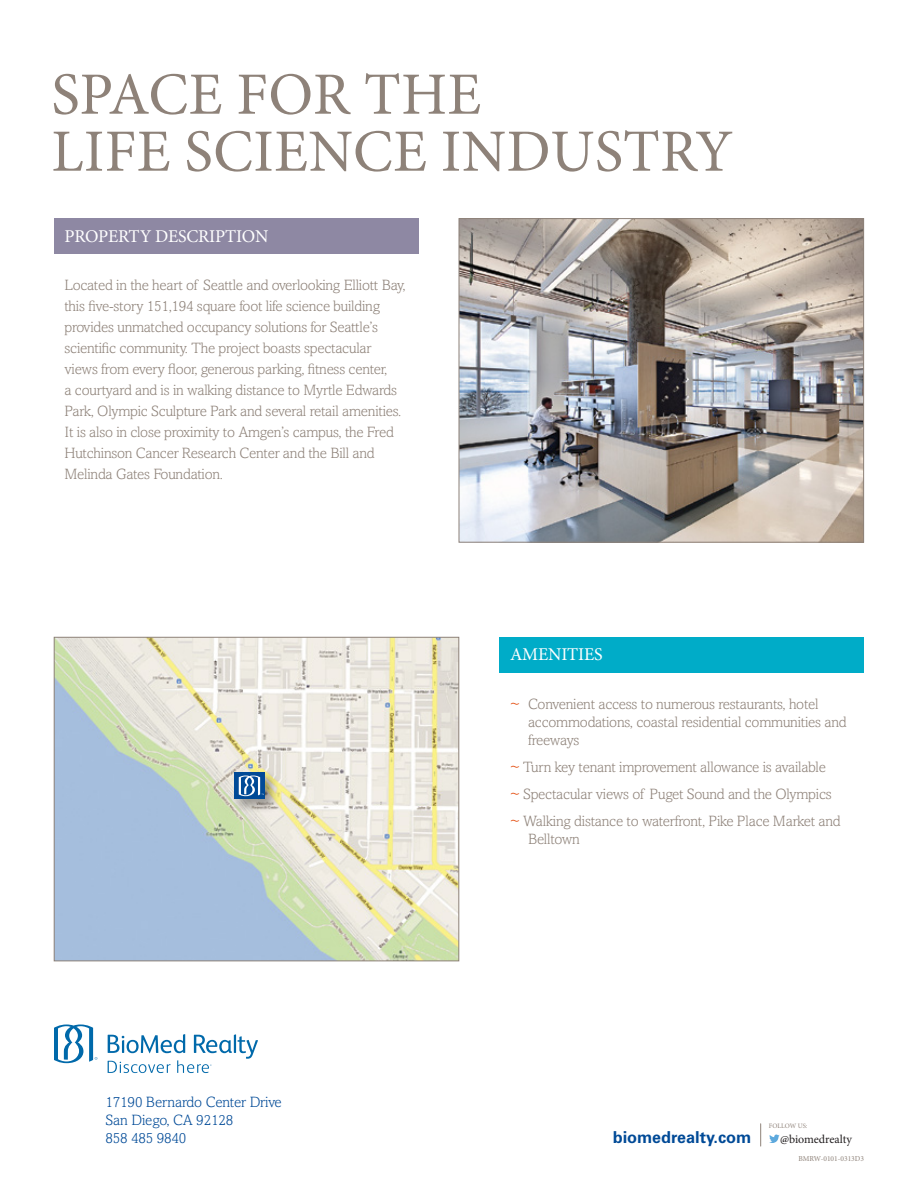
<style>
.page{position:relative;width:918px;height:1188px;background:#fff}
.page>*{position:absolute;margin:0;border:0;box-sizing:border-box;transform-origin:0 0}
.t1{font:60px/57px "Minion Pro";letter-spacing:.005em;color:#8e8279}
.t2{font:18px "Minion Pro";letter-spacing:-.01em;color:#fff}
.t3{font:700 16.5px "Zurich BT";letter-spacing:-.005em;color:#004a97}
.t4{font:300 15px/21px "Amasis";letter-spacing:-.015em;color:#8e8279}
.t5{font:300 15px/18px "Amasis";letter-spacing:-.01em;color:#004a97}
.t6{font:12px "Minion Pro";letter-spacing:-.005em;color:#231f20}
.t7{font:7.5px "Minion Pro";color:#8e8279}
.t8{font:6.75px "Minion Pro";letter-spacing:-.005em;color:#8f8279}
.s1{color:#e24301}
</style>
<div class="page">
<svg style="left:54px;top:1024px;width:43px;height:39px"></svg>
<svg style="left:108px;top:1034px;width:150px;height:39px"></svg>
<div style="left:54px;top:218px;width:364px;height:36px;background:#8e88a3"></div>
<div style="left:500px;top:637px;width:364px;height:36px;background:#00acc8"></div>
<svg style="left:769px;top:1135px;width:11px;height:8px"></svg>
<svg style="left:760px;top:1124px;width:1px;height:22px"></svg>
<img style="left:461px;top:220px;width:401px;height:320px">
<div style="left:459px;top:218px;width:405px;height:324px;border:1px solid #8e8279"></div>
<img style="left:56px;top:639px;width:401px;height:320px">
<div style="left:54px;top:637px;width:405px;height:324px;border:1px solid #8e8279"></div>
<div style="left:232px;top:770px;width:47px;height:43px;background:#231f20;opacity:.4"></div>
<svg style="left:235px;top:772px;width:30px;height:27px"></svg>
<svg style="left:239px;top:776px;width:25px;height:20px"></svg>
<h1 class="t1" style="left:51px;top:66px;width:683px">SPACE FOR THE<br>LIFE SCIENCE INDUSTRY</h1>
<p class="t2" style="left:64px;top:224px;width:205px">PROPERTY DESCRIPTION</p>
<p class="t4" style="left:64px;top:275px;width:343px">Located in the heart of Seattle and overlooking Elliott Bay, this five-story 151,194 square foot life science building provides unmatched occupancy solutions for Seattle’s scientific community. The project boasts spectacular views from every floor, generous parking, fitness center,<br>a courtyard and is in walking distance to Myrtle Edwards Park, Olympic Sculpture Park and several retail amenities.<br>It is also in close proximity to Amgen’s campus, the Fred Hutchinson Cancer Research Center and the Bill and Melinda Gates Foundation.</p>
<p class="t5" style="left:106px;top:1093px;width:178px">17190 Bernardo Center Drive<br>San Diego, CA 92128<br>858 485 9840</p>
<p class="t2" style="left:510px;top:643px;width:94px">AMENITIES</p>
<p class="t4" style="left:528px;top:695px;width:320px;line-height:18px;text-indent:-18px"><span class="s1">~</span> Convenient access to numerous restaurants, hotel accommodations, coastal residential communities and freeways</p>
<p class="t4" style="left:510px;top:753px;width:332px;line-height:27px"><span class="s1">~</span> Turn key tenant improvement allowance is available<br><span class="s1">~</span> Spectacular views of Puget Sound and the Olympics <span class="s1">~</span> Walking distance to waterfront, Pike Place Market and</p>
<p class="t4" style="left:528px;top:828px;width:53px">Belltown</p>
<p class="t8" style="left:769px;top:1122px;width:40px">FOLLOW US:</p>
<p class="t3" style="left:613px;top:1127px;width:140px">biomedrealty.com</p>
<p class="t6" style="left:780px;top:1131px;width:73px">@biomedrealty</p>
<p class="t7" style="left:799px;top:1154px;width:67px">BMRW-0101-0313D3</p>
</div>
